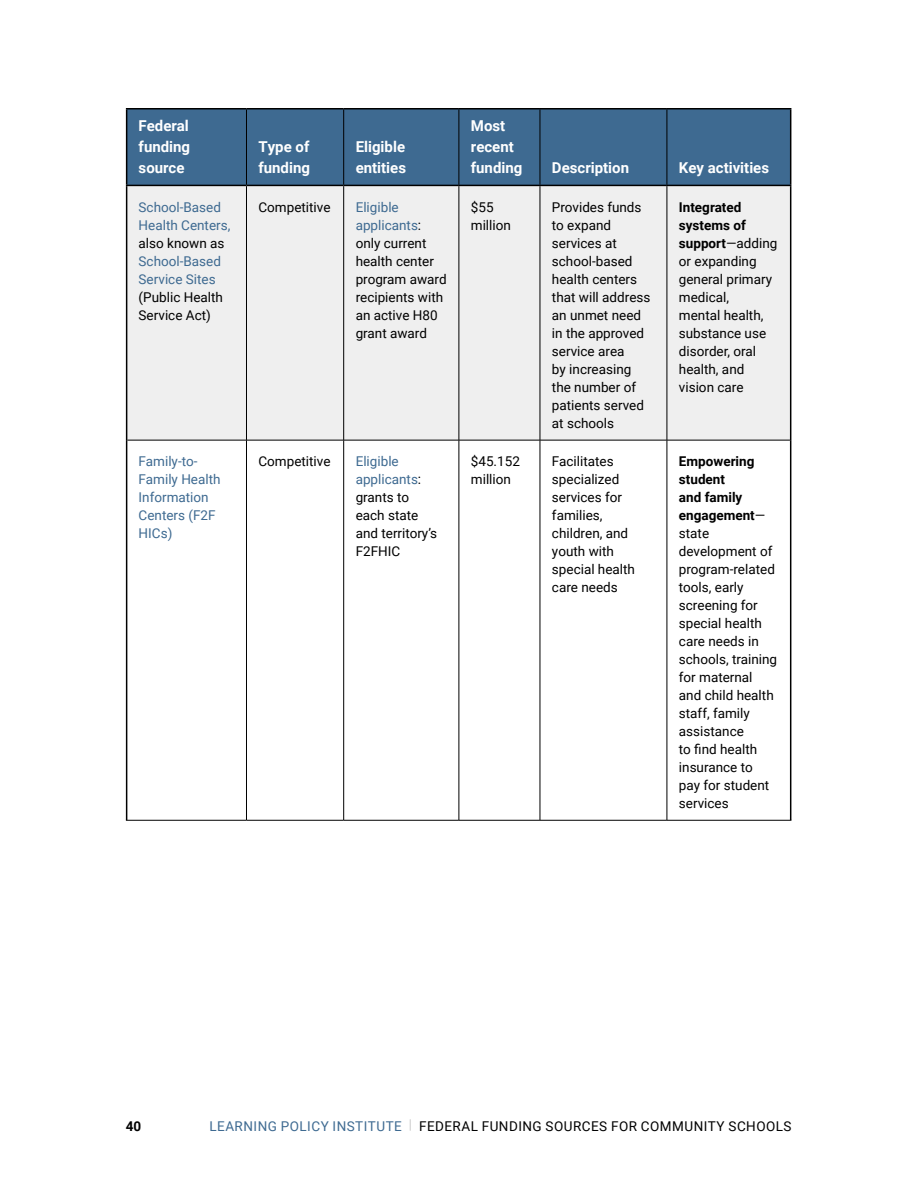
<style>
.page{position:relative;width:918px;height:1188px;background:#fff}
.page>*{position:absolute;margin:0;border:0;box-sizing:border-box;transform-origin:0 0}
.t1{font:700 15px/21px "Roboto";color:#fff}
.t2{font:13.5px/18px "Roboto";color:#000}
.t3{font:13.5px/18px "Roboto";color:#3e6a91}
.t4{font:13.5px "Roboto";letter-spacing:.035em;color:#000}
.t5{font:700 13.5px "Roboto";color:#000}
.s1{color:#3e6a91}
.s2{font-weight:700}
.s3{color:#cbcbcb}
</style>
<div class="page">
<div style="left:127px;top:110px;width:663px;height:75px;background:#3e6a91"></div>
<div style="left:127px;top:186px;width:663px;height:254px;background:#efefef"></div>
<hr style="left:246px;top:186px;width:1px;height:254px;background:#000">
<hr style="left:343px;top:186px;width:1px;height:254px;background:#000">
<hr style="left:459px;top:186px;width:1px;height:254px;background:#000">
<hr style="left:540px;top:186px;width:1px;height:254px;background:#000">
<hr style="left:667px;top:186px;width:1px;height:254px;background:#000">
<hr style="left:127px;top:440px;width:119px;height:1px;background:#000">
<hr style="left:246px;top:440px;width:98px;height:1px;background:#000">
<hr style="left:246px;top:440px;width:1px;height:380px;background:#000">
<hr style="left:344px;top:440px;width:115px;height:1px;background:#000">
<hr style="left:343px;top:440px;width:1px;height:380px;background:#000">
<hr style="left:459px;top:440px;width:81px;height:1px;background:#000">
<hr style="left:459px;top:440px;width:1px;height:380px;background:#000">
<hr style="left:540px;top:440px;width:127px;height:1px;background:#000">
<hr style="left:540px;top:440px;width:1px;height:380px;background:#000">
<hr style="left:667px;top:440px;width:123px;height:1px;background:#000">
<hr style="left:667px;top:440px;width:1px;height:380px;background:#000">
<hr style="left:126px;top:820px;width:120px;height:1px;background:#000">
<hr style="left:246px;top:820px;width:98px;height:1px;background:#000">
<hr style="left:344px;top:820px;width:115px;height:1px;background:#000">
<hr style="left:459px;top:820px;width:81px;height:1px;background:#000">
<hr style="left:540px;top:820px;width:127px;height:1px;background:#000">
<hr style="left:667px;top:820px;width:124px;height:1px;background:#000">
<hr style="left:246px;top:110px;width:1px;height:75px;background:#000">
<hr style="left:343px;top:110px;width:1px;height:75px;background:#000">
<hr style="left:459px;top:110px;width:1px;height:75px;background:#000">
<hr style="left:540px;top:110px;width:1px;height:75px;background:#000">
<hr style="left:667px;top:110px;width:1px;height:75px;background:#000">
<hr style="left:126px;top:186px;width:1px;height:254px;background:#000">
<hr style="left:790px;top:186px;width:1px;height:254px;background:#000">
<hr style="left:126px;top:440px;width:1px;height:380px;background:#000">
<hr style="left:790px;top:440px;width:1px;height:380px;background:#000">
<hr style="left:126px;top:108px;width:120px;height:2px;background:#000">
<hr style="left:126px;top:110px;width:1px;height:75px;background:#000">
<hr style="left:246px;top:108px;width:98px;height:2px;background:#000">
<hr style="left:344px;top:108px;width:115px;height:2px;background:#000">
<hr style="left:459px;top:108px;width:81px;height:2px;background:#000">
<hr style="left:540px;top:108px;width:127px;height:2px;background:#000">
<hr style="left:667px;top:108px;width:124px;height:2px;background:#000">
<hr style="left:790px;top:110px;width:1px;height:75px;background:#000">
<hr style="left:126px;top:185px;width:120px;height:1px;background:#000">
<hr style="left:246px;top:185px;width:98px;height:1px;background:#000">
<hr style="left:344px;top:185px;width:115px;height:1px;background:#000">
<hr style="left:459px;top:185px;width:81px;height:1px;background:#000">
<hr style="left:540px;top:185px;width:127px;height:1px;background:#000">
<hr style="left:667px;top:185px;width:124px;height:1px;background:#000">
<p class="t1" style="left:139px;top:115px;width:53px;text-align:justify">Federal funding source</p>
<p class="t3" style="left:139px;top:198px;width:93px">School-Based<br>Health Centers,</p>
<p class="t2" style="left:139px;top:234px;width:87px">also known as</p>
<p class="t3" style="left:139px;top:252px;width:84px">School-Based<br>Service Sites</p>
<p class="t2" style="left:139px;top:288px;width:86px">(Public Health<br>Service Act)</p>
<p class="t1" style="left:258px;top:136px;width:53px">Type of funding</p>
<p class="t1" style="left:356px;top:136px;width:52px">Eligible entities</p>
<p class="t1" style="left:471px;top:115px;width:53px">Most recent funding</p>
<p class="t1" style="left:552px;top:157px;width:79px">Description</p>
<p class="t1" style="left:679px;top:157px;width:92px">Key activities</p>
<p class="t2" style="left:258px;top:198px;width:74px">Competitive</p>
<p class="t2" style="left:356px;top:198px;width:93px"><span class="s1">Eligible applicants</span>: only current health center program award recipients with an active H80 grant award</p>
<p class="t2" style="left:471px;top:198px;width:42px">$55 million</p>
<p class="t2" style="left:552px;top:198px;width:100px">Provides funds to expand services at school-based health centers that will address an unmet need in the approved service area<br>by increasing the number of patients served at schools</p>
<p class="t2" style="left:679px;top:198px;width:100px"><span class="s2">Integrated systems of support</span>—adding or expanding general primary medical,<br>mental health, substance use disorder, oral health, and vision care</p>
<p class="t3" style="left:139px;top:452px;width:83px">Family-to-<br>Family Health<br>Information<br>Centers (F2F<br>HICs)</p>
<p class="t2" style="left:259px;top:452px;width:74px">Competitive</p>
<p class="t2" style="left:356px;top:452px;width:83px"><span class="s1">Eligible applicants</span>: grants to each state and territory’s<br>F2FHIC</p>
<p class="t2" style="left:471px;top:452px;width:51px">$45.152 million</p>
<p class="t2" style="left:552px;top:452px;width:85px">Facilitates specialized services for families, children, and youth with special health care needs</p>
<p class="t2" style="left:679px;top:452px;width:100px"><span class="s2">Empowering student<br>and family engagement</span>— state development of program-related tools, early screening for special health care needs in schools, training for maternal and child health staff, family assistance<br>to find health insurance to pay for student services</p>
<p class="t5" style="left:126px;top:1116px;width:17px">40</p>
<p class="t4" style="left:209px;top:1116px;width:584px"><span class="s1">LEARNING POLICY INSTITUTE</span> <span class="s3">|</span> FEDERAL FUNDING SOURCES FOR COMMUNITY SCHOOLS</p>
</div>
